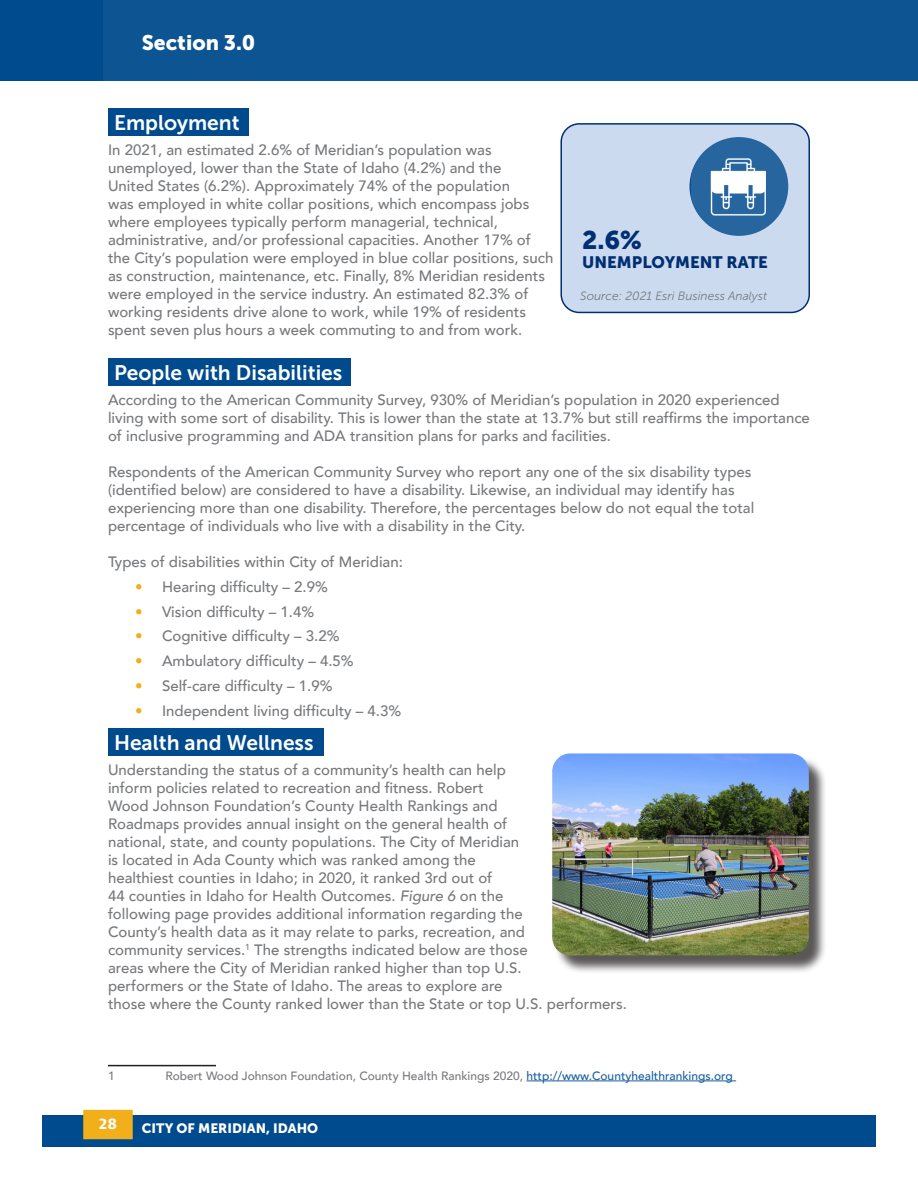
<style>
.page{position:relative;width:918px;height:1188px;background:#fff}
.page>*{position:absolute;margin:0;border:0;box-sizing:border-box;transform-origin:0 0}
.t1{font:25.5px "Museo Sans 900";color:#002f73}
.t2{font:21px "Museo Sans 700";color:#fff}
.t3{font:21px "Museo Sans 900";color:#fff}
.t4{font:16.5px "Museo Sans 900";color:#002f73}
.t5{font:500 15px/18px "Avenir";color:#76787b}
.t6{font:700 15px "Bernina Sans";color:#fff}
.t7{font:13.5px "Museo Sans 900";color:#fff}
.t8{font:500 12px "Avenir";color:#76787b}
.Source{font:italic 12px "Museo Sans 300";color:#76787b}
.s1{color:#f1af1a}
.s2{font-style:italic}
.s3{color:#175d9e}
</style>
<div class="page">
<div style="left:103px;top:0;width:815px;height:81px;background:#0d5492"></div>
<div style="left:0;top:0;width:103px;height:81px;background:#004b8d"></div>
<div style="left:42px;top:1142px;width:834px;height:5px;background:#004b8d"></div>
<div style="left:42px;top:1115px;width:834px;height:29px;background:#004b8d"></div>
<div style="left:83px;top:1110px;width:50px;height:29px;background:#f1af1a;border:3px solid #f1af1a"></div>
<div style="left:108px;top:108px;width:140px;height:28px;background:#004b8d"></div>
<div style="left:108px;top:358px;width:243px;height:28px;background:#004b8d"></div>
<div style="left:108px;top:728px;width:216px;height:28px;background:#004b8d"></div>
<hr style="left:108px;top:1065px;width:108px;height:1px;background:#231f20">
<hr style="left:527px;top:1081px;width:209px;height:1px;background:#175d9e">
<div style="left:561px;top:124px;width:248px;height:188px;background:#ccdaef;border-radius:18px"></div>
<div style="left:560px;top:123px;width:250px;height:190px;border:2px solid #002f73;border-radius:18px"></div>
<div style="left:554px;top:756px;width:274px;height:218px;background:#231f20;opacity:.75"></div>
<img style="left:552px;top:753px;width:257px;height:202px">
<img style="left:691px;top:137px;width:97px;height:99px">
<p class="t3" style="left:142px;top:31px;width:115px">Section 3.0</p>
<p class="t2" style="left:114px;top:111px;width:127px">Employment</p>
<p class="t5" style="left:108px;top:139px;width:447px">In 2021, an estimated 2.6% of Meridian’s population was unemployed, lower than the State of Idaho (4.2%) and the<br>United States (6.2%). Approximately 74% of the population<br>was employed in white collar positions, which encompass jobs where employees typically perform managerial, technical, administrative, and/or professional capacities. Another 17% of the City’s population were employed in blue collar positions, such as construction, maintenance, etc. Finally, 8% Meridian residents were employed in the service industry. An estimated 82.3% of working residents drive alone to work, while 19% of residents spent seven plus hours a week commuting to and from work.</p>
<p class="t2" style="left:114px;top:361px;width:230px">People with Disabilities</p>
<p class="t5" style="left:108px;top:390px;width:704px">According to the American Community Survey, 930% of Meridian’s population in 2020 experienced living with some sort of disability. This is lower than the state at 13.7% but still reaffirms the importance of inclusive programming and ADA transition plans for parks and facilities.</p>
<p class="t5" style="left:108px;top:462px;width:648px">Respondents of the American Community Survey who report any one of the six disability types (identified below) are considered to have a disability. Likewise, an individual may identify has experiencing more than one disability. Therefore, the percentages below do not equal the total percentage of individuals who live with a disability in the City.</p>
<p class="t5" style="left:108px;top:552px;width:296px">Types of disabilities within City of Meridian:</p>
<p class="t5" style="left:135px;top:577px;width:194px"><span class="s1">•</span> Hearing difficulty – 2.9%</p>
<p class="t5" style="left:135px;top:601px;width:181px"><span class="s1">•</span> Vision difficulty – 1.4%</p>
<p class="t5" style="left:135px;top:626px;width:206px"><span class="s1">•</span> Cognitive difficulty – 3.2%</p>
<p class="t5" style="left:135px;top:651px;width:220px"><span class="s1">•</span> Ambulatory difficulty – 4.5%</p>
<p class="t5" style="left:135px;top:676px;width:199px"><span class="s1">•</span> Self-care difficulty – 1.9%</p>
<p class="t5" style="left:135px;top:700px;width:268px"><span class="s1">•</span> Independent living difficulty – 4.3%</p>
<p class="t2" style="left:114px;top:731px;width:201px">Health and Wellness</p>
<p class="t5" style="left:108px;top:760px;width:520px">Understanding the status of a community’s health can help<br>inform policies related to recreation and fitness. Robert<br>Wood Johnson Foundation’s County Health Rankings and<br>Roadmaps provides annual insight on the general health of<br>national, state, and county populations. The City of Meridian<br>is located in Ada County which was ranked among the<br>healthiest counties in Idaho; in 2020, it ranked 3rd out of<br>44 counties in Idaho for Health Outcomes. <span class="s2">Figure 6</span> on the<br>following page provides additional information regarding the<br>County’s health data as it may relate to parks, recreation, and<br>community services.<sup>1</sup> The strengths indicated below are those<br>areas where the City of Meridian ranked higher than top U.S.<br>performers or the State of Idaho. The areas to explore are<br>those where the County ranked lower than the State or top U.S. performers.</p>
<p class="t1" style="left:582px;top:225px;width:61px">2.6%</p>
<p class="t4" style="left:582px;top:253px;width:187px">UNEMPLOYMENT RATE</p>
<p class="Source" style="left:580px;top:290px;width:188px">Source: 2021 Esri Business Analyst</p>
<p class="t8" style="left:108px;top:1065px;width:8px">1</p>
<p class="t8" style="left:165px;top:1065px;width:569px">Robert Wood Johnson Foundation, County Health Rankings 2020, <span class="s3">http://www.Countyhealthrankings.org</span></p>
<p class="t6" style="left:99px;top:1114px;width:20px">28</p>
<p class="t7" style="left:142px;top:1121px;width:178px">CITY OF MERIDIAN, IDAHO</p>
</div>
